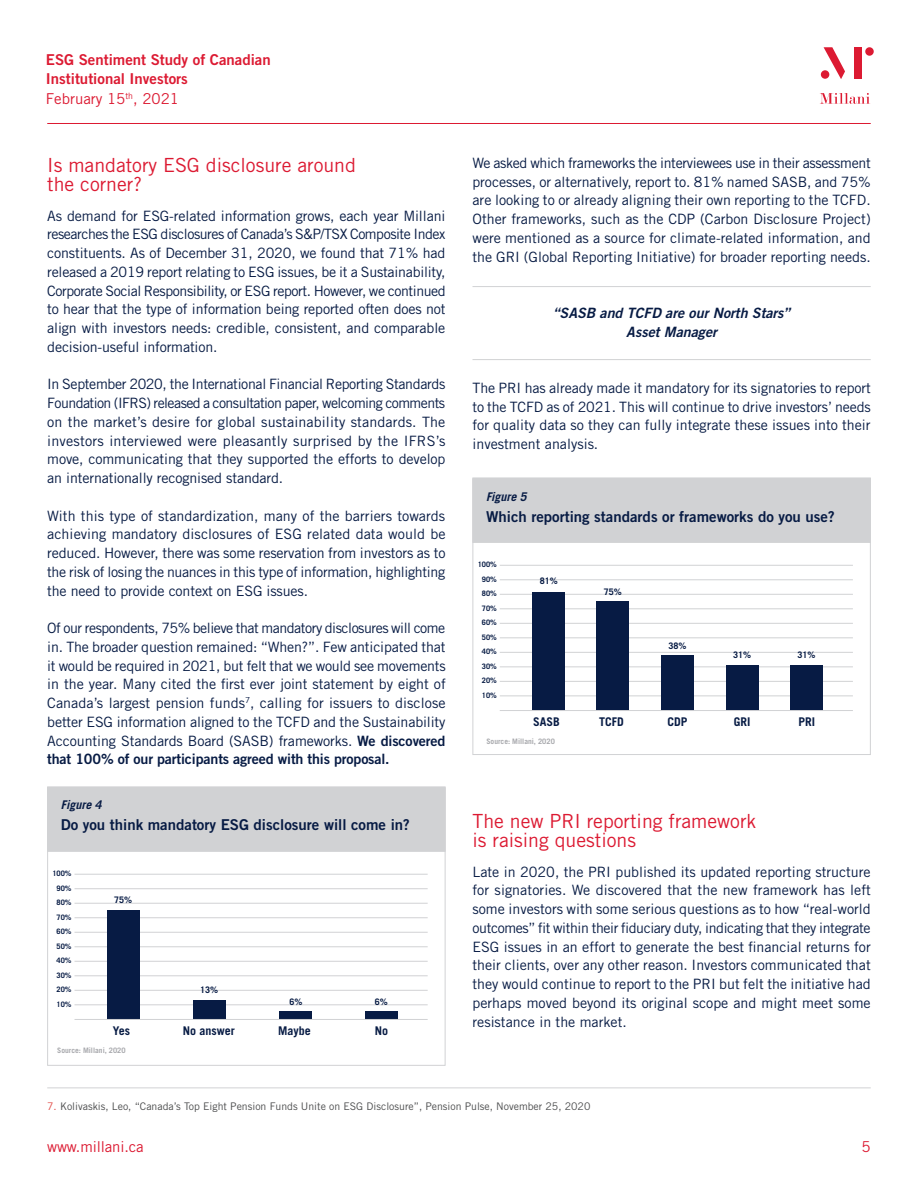
<style>
.page{position:relative;width:918px;height:1188px;background:#fff}
.page>*{position:absolute;margin:0;border:0;box-sizing:border-box;transform-origin:0 0}
.t1{font:19.5px/19.5px "Trade Gothic LT Std";color:#dc1a32}
.t2{font:15px "Trade Gothic LT Std Bd 2";color:#071b44}
.t3{font:15px/19.5px "Trade Gothic LT Std Bd 2";color:#dc1a32}
.t4{font:15px "Trade Gothic LT Std";color:#dc1a32}
.t5{font:14.25px/18.8px "Trade Gothic LT Std";letter-spacing:-.005em;color:#071b44;text-align:justify}
.t6{font:14.25px/18.8px "Trade Gothic LT Std Bd 2 Obl";color:#071b44;text-align:center}
.t7{font:700 12px "Trade Gothic LT Std";color:#071b44}
.t8{font:italic 700 12px "Trade Gothic LT Std";color:#071b44}
.t9{font:10.5px "Trade Gothic LT Std";color:#4b4c4d}
.t10{font:700 9px "Trade Gothic LT Std";color:#071b44}
.t11{font:700 7.5px "Trade Gothic LT Std";color:#071b44}
.t12{font:700 7.5px "Trade Gothic LT Std";color:#a8a9ad}
.s1{font-family:"Trade Gothic LT Std Bd 2"}
.s2{color:#e14a45}
</style>
<div class="page">
<svg style="left:824px;top:47px;width:21px;height:32px"></svg>
<div style="left:855px;top:47px;width:7px;height:32px;background:#dc1a32"></div>
<div style="left:865px;top:47px;width:9px;height:9px;background:#dc1a32;border-radius:50%"></div>
<div style="left:821px;top:70px;width:8px;height:9px;background:#dc1a32;border-radius:50%"></div>
<svg style="left:820px;top:93px;width:50px;height:11px"></svg>
<hr style="left:47px;top:123px;width:824px;height:1px;background:#dc1a32">
<hr style="left:47px;top:1088px;width:824px;height:1px;background:#d1d2d4">
<hr style="left:472px;top:286px;width:399px;height:1px;background:#d1d2d4">
<hr style="left:472px;top:359px;width:399px;height:1px;background:#d1d2d4">
<div style="left:47px;top:787px;width:399px;height:65px;background:#d1d2d4"></div>
<hr style="left:75px;top:975px;width:353px;height:1px;background:#d1d2d4">
<hr style="left:75px;top:1004px;width:353px;height:1px;background:#d1d2d4">
<hr style="left:75px;top:990px;width:353px;height:1px;background:#d1d2d4">
<hr style="left:75px;top:946px;width:353px;height:1px;background:#d1d2d4">
<hr style="left:75px;top:961px;width:353px;height:1px;background:#d1d2d4">
<hr style="left:75px;top:903px;width:353px;height:1px;background:#d1d2d4">
<hr style="left:75px;top:888px;width:353px;height:1px;background:#d1d2d4">
<hr style="left:75px;top:917px;width:353px;height:1px;background:#d1d2d4">
<hr style="left:75px;top:932px;width:353px;height:1px;background:#d1d2d4">
<hr style="left:75px;top:874px;width:353px;height:1px;background:#d1d2d4">
<div style="left:280px;top:1012px;width:32px;height:8px;background:#071b44"></div>
<div style="left:365px;top:1012px;width:32px;height:8px;background:#071b44"></div>
<div style="left:193px;top:1000px;width:32px;height:20px;background:#071b44"></div>
<div style="left:107px;top:911px;width:32px;height:109px;background:#071b44"></div>
<hr style="left:75px;top:1019px;width:353px;height:1px;background:#d1d2d4">
<div style="left:472px;top:478px;width:399px;height:65px;background:#d1d2d4"></div>
<hr style="left:500px;top:666px;width:353px;height:1px;background:#d1d2d4">
<hr style="left:500px;top:695px;width:353px;height:1px;background:#d1d2d4">
<hr style="left:500px;top:681px;width:353px;height:1px;background:#d1d2d4">
<hr style="left:500px;top:637px;width:353px;height:1px;background:#d1d2d4">
<hr style="left:500px;top:652px;width:353px;height:1px;background:#d1d2d4">
<hr style="left:500px;top:594px;width:353px;height:1px;background:#d1d2d4">
<hr style="left:500px;top:579px;width:353px;height:1px;background:#d1d2d4">
<hr style="left:500px;top:608px;width:353px;height:1px;background:#d1d2d4">
<hr style="left:500px;top:623px;width:353px;height:1px;background:#d1d2d4">
<hr style="left:500px;top:565px;width:353px;height:1px;background:#d1d2d4">
<div style="left:726px;top:665px;width:32px;height:46px;background:#071b44"></div>
<div style="left:791px;top:665px;width:32px;height:46px;background:#071b44"></div>
<div style="left:661px;top:656px;width:33px;height:55px;background:#071b44"></div>
<div style="left:532px;top:592px;width:32px;height:119px;background:#071b44"></div>
<div style="left:597px;top:602px;width:32px;height:109px;background:#071b44"></div>
<hr style="left:500px;top:710px;width:353px;height:1px;background:#d1d2d4">
<p class="t3" style="left:46px;top:49px;width:226px">ESG Sentiment Study of Canadian<br>Institutional Investors</p>
<p class="t4" style="left:46px;top:89px;width:135px">February 15<sup>th</sup>, 2021</p>
<p class="t1" style="left:47px;top:155px;width:310px">Is mandatory ESG disclosure around the corner?</p>
<p class="t5" style="left:47px;top:206px;width:400px">As demand for ESG-related information grows, each year Millani researches the ESG disclosures of Canada’s S&amp;P/TSX Composite Index constituents. As of December 31, 2020, we found that 71% had released a 2019 report relating to ESG issues, be it a Sustainability, Corporate Social Responsibility, or ESG report. However, we continued to hear that the type of information being reported often does not align with investors needs: credible, consistent, and comparable decision-useful information.</p>
<p class="t5" style="left:47px;top:375px;width:400px">In September 2020, the International Financial Reporting Standards Foundation (IFRS) released a consultation paper, welcoming comments on the market’s desire for global sustainability standards. The investors interviewed were pleasantly surprised by the IFRS’s move, communicating that they supported the efforts to develop an internationally recognised standard.</p>
<p class="t5" style="left:47px;top:506px;width:400px">With this type of standardization, many of the barriers towards achieving mandatory disclosures of ESG related data would be reduced. However, there was some reservation from investors as to the risk of losing the nuances in this type of information, highlighting the need to provide context on ESG issues.</p>
<p class="t5" style="left:47px;top:618px;width:400px">Of our respondents, 75% believe that mandatory disclosures will come in. The broader question remained: “When?”. Few anticipated that it would be required in 2021, but felt that we would see movements in the year. Many cited the first ever joint statement by eight of Canada’s largest pension funds<sup>7</sup>, calling for issuers to disclose better ESG information aligned to the TCFD and the Sustainability Accounting Standards Board (SASB) frameworks. <span class="s1">We discovered that 100% of our participants agreed with this proposal.</span></p>
<p class="t8" style="left:61px;top:797px;width:42px">Figure 4</p>
<p class="t2" style="left:61px;top:815px;width:351px">Do you think mandatory ESG disclosure will come in?</p>
<p class="t11" style="left:52px;top:869px;width:21px">100%</p>
<p class="t11" style="left:57px;top:883px;width:17px">90%</p>
<p class="t11" style="left:57px;top:898px;width:17px">80%</p>
<p class="t11" style="left:57px;top:912px;width:17px">70%</p>
<p class="t11" style="left:57px;top:927px;width:17px">60%</p>
<p class="t11" style="left:57px;top:941px;width:17px">50%</p>
<p class="t11" style="left:57px;top:956px;width:17px">40%</p>
<p class="t11" style="left:57px;top:970px;width:17px">30%</p>
<p class="t11" style="left:57px;top:985px;width:17px">20%</p>
<p class="t11" style="left:57px;top:999px;width:17px">10%</p>
<p class="t7" style="left:113px;top:1023px;width:19px">Yes</p>
<p class="t7" style="left:183px;top:1023px;width:53px">No answer</p>
<p class="t7" style="left:278px;top:1023px;width:34px">Maybe</p>
<p class="t7" style="left:375px;top:1023px;width:15px">No</p>
<p class="t10" style="left:114px;top:894px;width:20px">75%</p>
<p class="t10" style="left:200px;top:984px;width:20px">13%</p>
<p class="t10" style="left:289px;top:996px;width:15px">6%</p>
<p class="t10" style="left:375px;top:996px;width:15px">6%</p>
<p class="t12" style="left:57px;top:1046px;width:70px">Source: Millani, 2020</p>
<p class="t5" style="left:472px;top:153px;width:400px">We asked which frameworks the interviewees use in their assessment processes, or alternatively, report to. 81% named SASB, and 75% are looking to or already aligning their own reporting to the TCFD.<br>Other frameworks, such as the CDP (Carbon Disclosure Project) were mentioned as a source for climate-related information, and the GRI (Global Reporting Initiative) for broader reporting needs.</p>
<p class="t6" style="left:553px;top:304px;width:238px">“SASB and TCFD are our North Stars”<br>Asset Manager</p>
<p class="t5" style="left:472px;top:378px;width:400px">The PRI has already made it mandatory for its signatories to report to the TCFD as of 2021. This will continue to drive investors’ needs for quality data so they can fully integrate these issues into their investment analysis.</p>
<p class="t8" style="left:486px;top:489px;width:42px">Figure 5</p>
<p class="t2" style="left:486px;top:507px;width:350px">Which reporting standards or frameworks do you use?</p>
<p class="t11" style="left:478px;top:560px;width:21px">100%</p>
<p class="t11" style="left:482px;top:574px;width:17px">90%</p>
<p class="t11" style="left:482px;top:589px;width:17px">80%</p>
<p class="t11" style="left:482px;top:603px;width:17px">70%</p>
<p class="t11" style="left:482px;top:618px;width:17px">60%</p>
<p class="t11" style="left:482px;top:632px;width:17px">50%</p>
<p class="t11" style="left:482px;top:647px;width:17px">40%</p>
<p class="t11" style="left:482px;top:661px;width:17px">30%</p>
<p class="t11" style="left:482px;top:676px;width:17px">20%</p>
<p class="t11" style="left:482px;top:690px;width:17px">10%</p>
<p class="t10" style="left:540px;top:575px;width:20px">81%</p>
<p class="t10" style="left:604px;top:586px;width:20px">75%</p>
<p class="t10" style="left:668px;top:640px;width:20px">38%</p>
<p class="t10" style="left:733px;top:649px;width:20px">31%</p>
<p class="t10" style="left:798px;top:649px;width:20px">31%</p>
<p class="t7" style="left:533px;top:715px;width:28px">SASB</p>
<p class="t7" style="left:599px;top:715px;width:26px">TCFD</p>
<p class="t7" style="left:668px;top:715px;width:22px">CDP</p>
<p class="t7" style="left:734px;top:715px;width:18px">GRI</p>
<p class="t7" style="left:799px;top:715px;width:18px">PRI</p>
<p class="t12" style="left:486px;top:737px;width:70px">Source: Millani, 2020</p>
<p class="t1" style="left:472px;top:811px;width:285px">The new PRI reporting framework is raising questions</p>
<p class="t5" style="left:472px;top:862px;width:400px">Late in 2020, the PRI published its updated reporting structure for signatories. We discovered that the new framework has left some investors with some serious questions as to how “real-world outcomes” fit within their fiduciary duty, indicating that they integrate ESG issues in an effort to generate the best financial returns for their clients, over any other reason. Investors communicated that they would continue to report to the PRI but felt the initiative had perhaps moved beyond its original scope and might meet some resistance in the market.</p>
<p class="t9" style="left:47px;top:1100px;width:545px"><span class="s2">7.</span> Kolivaskis, Leo, “Canada’s Top Eight Pension Funds Unite on ESG Disclosure”, Pension Pulse, November 25, 2020</p>
<p class="t4" style="left:47px;top:1137px;width:98px">www.millani.ca</p>
<p class="t4" style="left:862px;top:1137px;width:11px">5</p>
</div>
